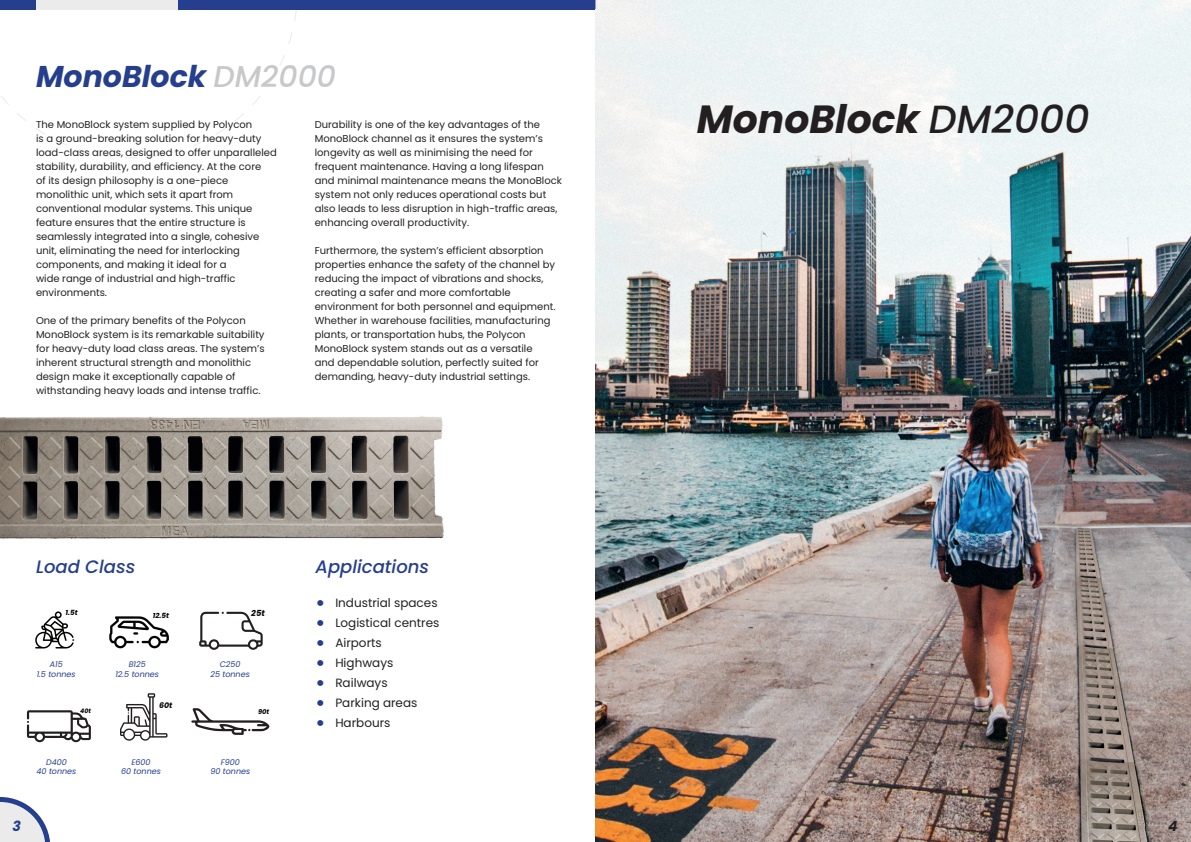
<style>
.page{position:relative;width:1191px;height:842px;background:#fff}
.page>*{position:absolute;margin:0;border:0;box-sizing:border-box;transform-origin:0 0}
.t1{font:italic 700 39.3px "Poppins";color:#231f20}
.t2{font:italic 700 30px "Poppins";color:#253f8e}
.t3{font:24px/20px "Poppins";color:#253f8e;text-align:justify}
.t4{font:italic 500 18px "Poppins";color:#253f8e}
.t5{font:italic 700 14px "Poppins";color:#253f8e}
.t6{font:italic 700 14px "Poppins";color:#231f20}
.t7{font:12px/20px "Poppins";color:#231f20}
.t8{font:10px/14px "Poppins";color:#231f20}
.t9{font:italic 700 8.4px "Poppins";color:#040503}
.t10{font:italic 8px/9.6px "Poppins";color:#253f8e;text-align:center}
.t11{font:italic 700 7.8px "Poppins";color:#040503}
.t12{font:italic 700 7.1px "Poppins";color:#040503}
.t13{font:italic 700 6.7px "Poppins";color:#040503}
.t14{font:italic 700 6.2px "Poppins";color:#040503}
.s1{font-weight:500;color:#c7c8ca}
.s2{font-weight:500}
</style>
<div class="page">
<svg style="left:1px;top:10px;width:296px;height:148px"></svg>
<div style="left:0;top:0;width:1191px;height:10px;background:#253f8e"></div>
<div style="left:36px;top:0;width:142px;height:10px;background:#ebebec"></div>
<svg style="left:0;top:797px;width:50px;height:45px"></svg>
<img style="left:0;top:416px;width:444px;height:123px">
<svg style="left:27px;top:710px;width:64px;height:32px"></svg>
<svg style="left:120px;top:693px;width:47px;height:48px"></svg>
<svg style="left:191px;top:708px;width:78px;height:27px"></svg>
<img style="left:595px;top:0;width:596px;height:842px">
<img style="left:1013px;top:0;width:142px;height:10px">
<svg style="left:1140px;top:797px;width:51px;height:45px;background:#9b8b86"></svg>
<svg style="left:35px;top:611px;width:39px;height:37px"></svg>
<svg style="left:109px;top:616px;width:60px;height:32px"></svg>
<svg style="left:199px;top:612px;width:64px;height:38px"></svg>
<h2 class="t2" style="left:36px;top:59px;width:302px">MonoBlock <span class="s1">DM2000</span></h2>
<p class="t8" style="left:36px;top:118px;width:242px">The MonoBlock system supplied by Polycon<br>is a ground-breaking solution for heavy-duty load-class areas, designed to offer unparalleled stability, durability, and efficiency. At the core<br>of its design philosophy is a one-piece monolithic unit, which sets it apart from conventional modular systems. This unique feature ensures that the entire structure is seamlessly integrated into a single, cohesive unit, eliminating the need for interlocking components, and making it ideal for a<br>wide range of industrial and high-traffic environments.</p>
<p class="t8" style="left:36px;top:314px;width:230px">One of the primary benefits of the Polycon MonoBlock system is its remarkable suitability for heavy-duty load class areas. The system’s inherent structural strength and monolithic design make it exceptionally capable of withstanding heavy loads and intense traffic.</p>
<p class="t8" style="left:315px;top:118px;width:249px">Durability is one of the key advantages of the MonoBlock channel as it ensures the system’s longevity as well as minimising the need for frequent maintenance. Having a long lifespan and minimal maintenance means the MonoBlock system not only reduces operational costs but also leads to less disruption in high-traffic areas, enhancing overall productivity.</p>
<p class="t8" style="left:315px;top:244px;width:242px">Furthermore, the system’s efficient absorption properties enhance the safety of the channel by reducing the impact of vibrations and shocks, creating a safer and more comfortable environment for both personnel and equipment.<br>Whether in warehouse facilities, manufacturing plants, or transportation hubs, the Polycon MonoBlock system stands out as a versatile<br>and dependable solution, perfectly suited for demanding, heavy-duty industrial settings.</p>
<h3 class="t4" style="left:36px;top:556px;width:101px">Load Class</h3>
<h3 class="t4" style="left:315px;top:556px;width:115px">Applications</h3>
<p class="t12" style="left:66px;top:607px;width:14px">1.5t</p>
<p class="t12" style="left:153px;top:611px;width:18px">12.5t</p>
<p class="t9" style="left:251px;top:607px;width:15px">25t</p>
<p class="t10" style="left:37px;top:660px;width:41px">A15<br>1.5 tonnes</p>
<p class="t10" style="left:115px;top:660px;width:45px">B125<br>12.5 tonnes</p>
<p class="t10" style="left:210px;top:660px;width:41px">C250<br>25 tonnes</p>
<p class="t14" style="left:80px;top:707px;width:12px">40t</p>
<p class="t11" style="left:159px;top:700px;width:15px">60t</p>
<p class="t13" style="left:258px;top:707px;width:13px">90t</p>
<p class="t10" style="left:37px;top:757px;width:41px">D400<br>40 tonnes</p>
<p class="t10" style="left:121px;top:757px;width:41px">E600<br>60 tonnes</p>
<p class="t10" style="left:210px;top:757px;width:41px">F900<br>90 tonnes</p>
<h3 class="t3" style="left:315px;top:593px;width:11px">• • • • • • •</h3>
<p class="t7" style="left:335px;top:593px;width:106px">Industrial spaces<br>Logistical centres<br>Airports<br>Highways<br>Railways<br>Parking areas<br>Harbours</p>
<h3 class="t5" style="left:12px;top:818px;width:10px">3</h3>
<h1 class="t1" style="left:697px;top:97px;width:394px">MonoBlock <span class="s2">DM2000</span></h1>
<h3 class="t6" style="left:1168px;top:818px;width:11px">4</h3>
</div>
